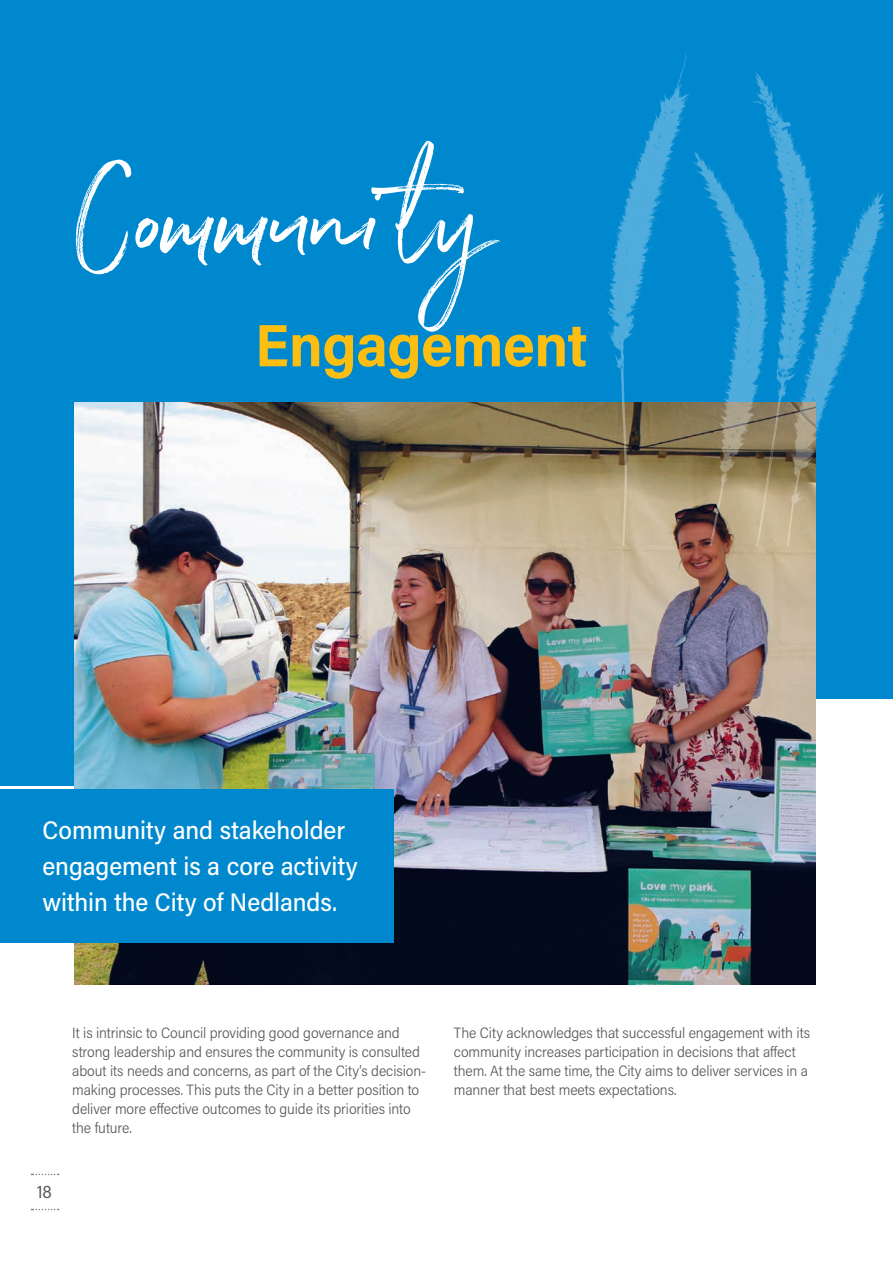
<style>
.page{position:relative;width:893px;height:1263px;background:#fff}
.page>*{position:absolute;margin:0;border:0;box-sizing:border-box;transform-origin:0 0}
.t1{font:143.25px "Northwell Alt";color:#fff}
.t2{font:700 60px "Acumin Pro Semi Cond";letter-spacing:-.01em;color:#fdbe12}
.t3{font:500 25.5px/36px "Acumin Pro Semi Cond";letter-spacing:-.005em;color:#fff}
.t4{font:18px "Acumin Pro Semi Cond";color:#57585a}
.t5{font:300 15px/18.9px "Acumin Pro Semi Cond";letter-spacing:-.01em;color:#57585a}
</style>
<div class="page">
<div style="left:0;top:0;width:893px;height:698px;background:#0088ce"></div>
<div style="left:0;top:71px;width:482px;height:715px;background:#0088ce"></div>
<img style="left:74px;top:402px;width:741px;height:583px">
<div style="left:0;top:789px;width:393px;height:153px;background:#0088ce"></div>
<img style="left:597px;top:53px;width:288px;height:493px">
<svg style="left:32px;top:1174px;width:27px;height:1px"></svg>
<svg style="left:32px;top:1209px;width:27px;height:1px"></svg>
<h1 class="t1" style="left:72px;top:114px;width:413px">Community</h1>
<h2 class="t2" style="left:255px;top:303px;width:334px">Engagement</h2>
<h3 class="t3" style="left:43px;top:811px;width:317px">Community and stakeholder engagement is a core activity within the City of Nedlands.</h3>
<p class="t4" style="left:37px;top:1179px;width:16px">18</p>
<p class="t5" style="left:72px;top:1023px;width:355px">It is intrinsic to Council providing good governance and strong leadership and ensures the community is consulted about its needs and concerns, as part of the City’s decision&shy;making processes. This puts the City in a better position to deliver more effective outcomes to guide its priorities into the future.</p>
<p class="t5" style="left:454px;top:1023px;width:358px">The City acknowledges that successful engagement with its community increases participation in decisions that affect them. At the same time, the City aims to deliver services in a manner that best meets expectations.</p>
</div>
